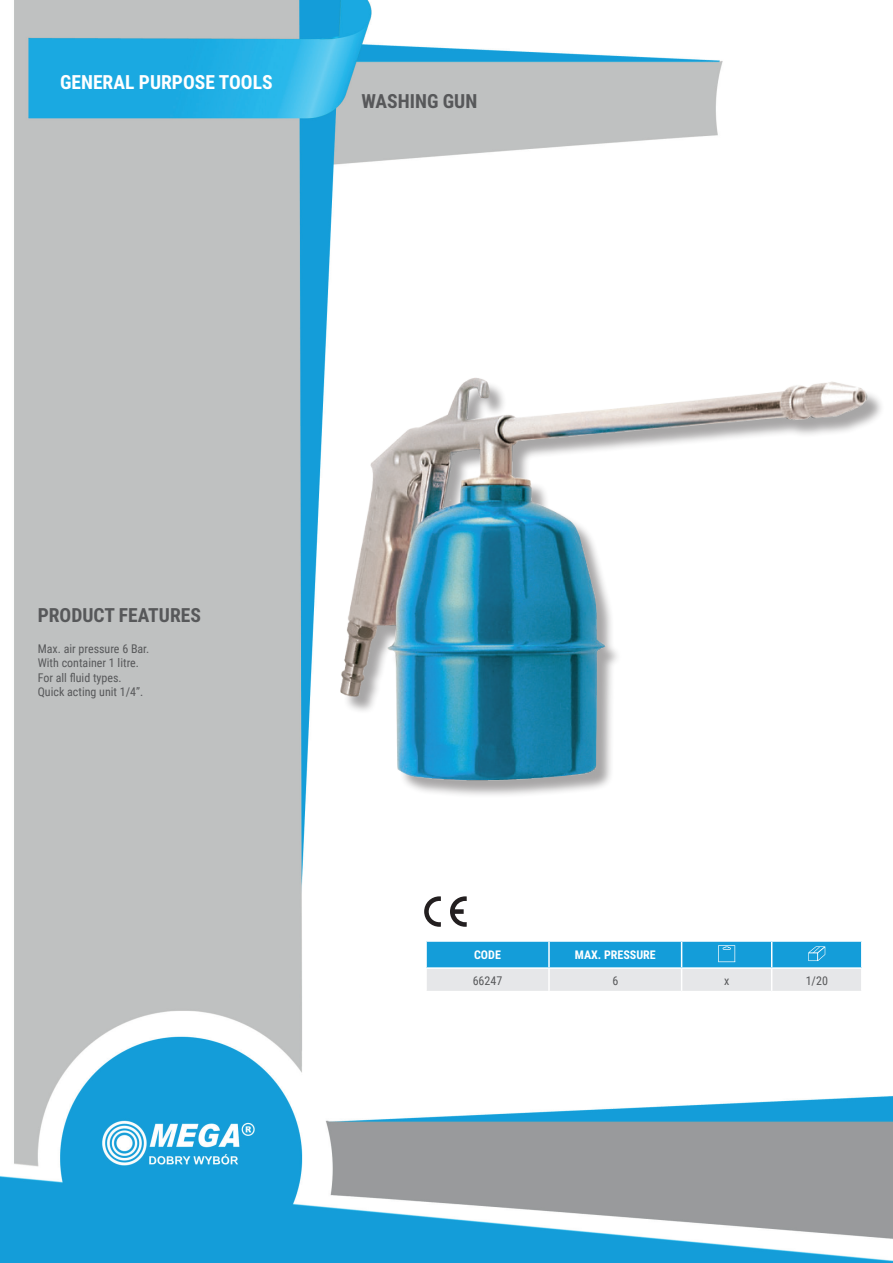
<style>
.page{position:relative;width:893px;height:1263px;background:#fff}
.page>*{position:absolute;margin:0;border:0;box-sizing:border-box;transform-origin:0 0}
.t1{font:700 19.5px "Roboto Condensed";color:#57585a}
.t2{font:700 19.5px "Roboto Condensed";color:#fff}
.t3{font:12px/14.4px "Roboto Condensed";color:#57585a}
.t4{font:700 12px "Roboto Condensed";color:#fff}
</style>
<div class="page">
<img style="left:0;top:0;width:893px;height:1263px">
<div style="left:343px;top:381px;width:542px;height:417px;background:#231f20;opacity:.4"></div>
<img style="left:340px;top:377px;width:527px;height:403px">
<hr style="left:425px;top:942px;width:2px;height:25px;background:#fff">
<hr style="left:425px;top:969px;width:2px;height:22px;background:#fff">
<hr style="left:549px;top:940px;width:133px;height:2px;background:#fff">
<hr style="left:682px;top:940px;width:90px;height:2px;background:#fff">
<hr style="left:772px;top:940px;width:91px;height:2px;background:#fff">
<hr style="left:425px;top:940px;width:124px;height:2px;background:#fff">
<hr style="left:425px;top:967px;width:124px;height:2px;background:#fff">
<hr style="left:772px;top:967px;width:91px;height:2px;background:#fff">
<hr style="left:425px;top:991px;width:124px;height:1px;background:#fff">
<hr style="left:549px;top:991px;width:133px;height:1px;background:#fff">
<hr style="left:682px;top:991px;width:90px;height:1px;background:#fff">
<hr style="left:772px;top:991px;width:91px;height:1px;background:#fff">
<svg style="left:426px;top:941px;width:436px;height:50px;background:#7ec3e2"></svg>
<svg style="left:450px;top:896px;width:17px;height:31px"></svg>
<svg style="left:424px;top:896px;width:17px;height:31px"></svg>
<h1 class="t2" style="left:60px;top:69px;width:214px">GENERAL PURPOSE TOOLS</h1>
<h1 class="t1" style="left:361px;top:88px;width:117px">WASHING GUN</h1>
<h1 class="t1" style="left:38px;top:601px;width:165px">PRODUCT FEATURES</h1>
<p class="t3" style="left:38px;top:641px;width:113px">Max. air pressure 6 Bar.<br>With container 1 litre.<br>For all fluid types.<br>Quick acting unit 1/4’’.</p>
<p class="t4" style="left:474px;top:946px;width:28px">CODE</p>
<p class="t4" style="left:575px;top:946px;width:83px">MAX. PRESSURE</p>
<p class="t3" style="left:473px;top:973px;width:31px">66247</p>
<p class="t3" style="left:612px;top:973px;width:7px">6</p>
<p class="t3" style="left:724px;top:973px;width:7px">x</p>
<p class="t3" style="left:806px;top:973px;width:24px">1/20</p>
</div>
